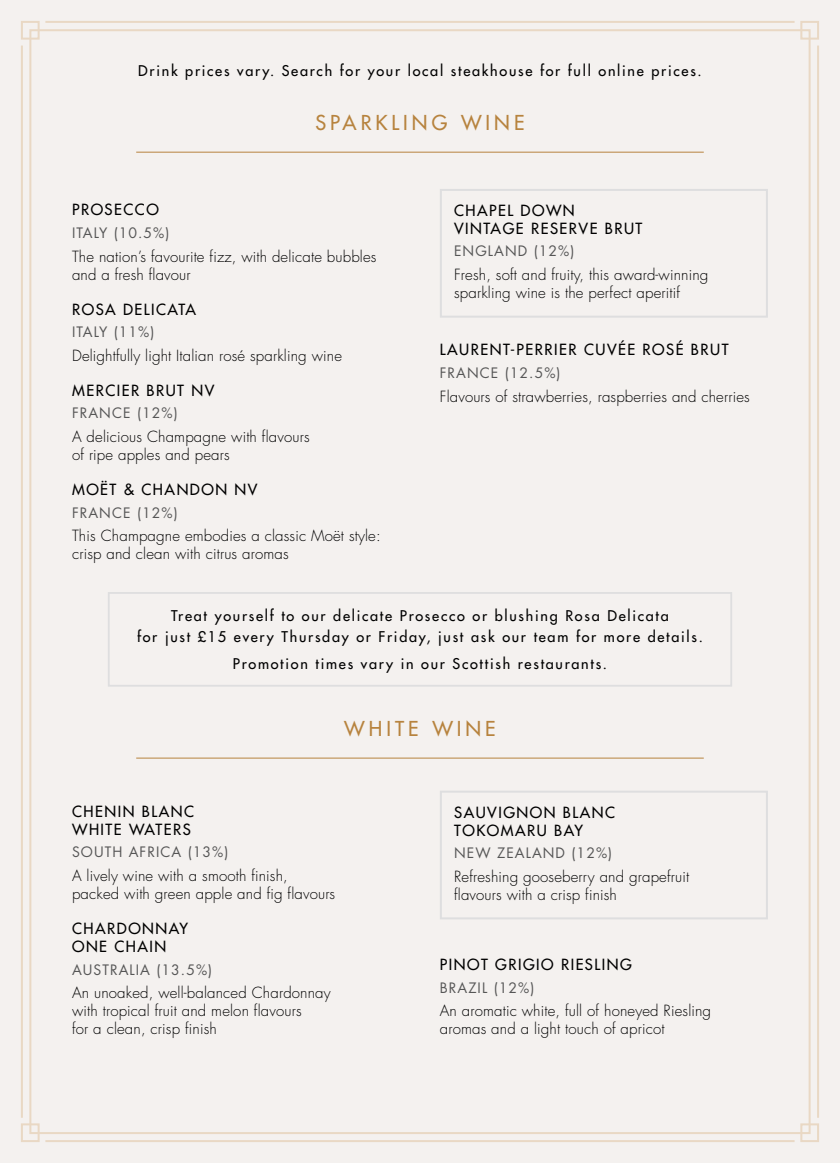
<style>
.page{position:relative;width:840px;height:1163px;background:#fff}
.page>*{position:absolute;margin:0;border:0;box-sizing:border-box;transform-origin:0 0}
.t1{font:500 20px "Futura Std";letter-spacing:.2em;color:#b7833e}
.t2{font:300 15px/18px "Futura Std";letter-spacing:.01em;color:#000}
.t3{font:500 15px/18px "Futura Std";letter-spacing:.1em;color:#000}
.t4{font:500 14.4px/21.2px "Futura Std";letter-spacing:.12em;color:#000;text-align:center}
.t5{font:14px "Futura Std";letter-spacing:.075em;color:#565656}
</style>
<div class="page">
<div style="left:0;top:0;width:839px;height:1162px;background:#f4f1ef"></div>
<hr style="left:136px;top:152px;width:567px;height:1px;background:#b7833e">
<hr style="left:136px;top:757px;width:567px;height:1px;background:#b7833e">
<div style="left:439px;top:790px;width:328px;height:129px;border:2px solid #dededf"></div>
<div style="left:439px;top:189px;width:328px;height:128px;border:2px solid #dededf"></div>
<div style="left:108px;top:592px;width:623px;height:94px;border:2px solid #dededf"></div>
<div style="left:21px;top:21px;width:19px;height:19px;border:2px solid #e9d8c4"></div>
<div style="left:21px;top:1123px;width:19px;height:18px;border:2px solid #e9d8c4"></div>
<div style="left:799px;top:21px;width:19px;height:19px;border:2px solid #e9d8c4"></div>
<div style="left:799px;top:1123px;width:19px;height:18px;border:2px solid #e9d8c4"></div>
<hr style="left:45px;top:21px;width:749px;height:2px;background:#e9d8c4">
<hr style="left:45px;top:1139px;width:749px;height:2px;background:#e9d8c4">
<hr style="left:816px;top:46px;width:2px;height:1071px;background:#e9d8c4">
<hr style="left:21px;top:46px;width:2px;height:1071px;background:#e9d8c4">
<p class="t4" style="left:138px;top:60px;width:564px">Drink prices vary. Search for your local steakhouse for full online prices.</p>
<h1 class="t1" style="left:315px;top:110px;width:210px">SPARKLING WINE</h1>
<p class="t3" style="left:72px;top:201px;width:88px">PROSECCO</p>
<p class="t5" style="left:72px;top:224px;width:99px">ITALY (10.5%)</p>
<p class="t2" style="left:72px;top:247px;width:306px">The nation’s favourite fizz, with delicate bubbles and a fresh flavour</p>
<p class="t3" style="left:72px;top:300px;width:125px">ROSA DELICATA</p>
<p class="t5" style="left:72px;top:323px;width:84px">ITALY (11%)</p>
<p class="t2" style="left:72px;top:347px;width:271px">Delightfully light Italian rosé sparkling wine</p>
<p class="t3" style="left:72px;top:381px;width:144px">MERCIER BRUT NV</p>
<p class="t5" style="left:72px;top:404px;width:107px">FRANCE (12%)</p>
<p class="t2" style="left:72px;top:428px;width:239px">A delicious Champagne with flavours of ripe apples and pears</p>
<p class="t3" style="left:72px;top:480px;width:187px">MOËT &amp; CHANDON NV</p>
<p class="t5" style="left:72px;top:503px;width:107px">FRANCE (12%)</p>
<p class="t2" style="left:72px;top:527px;width:310px">This Champagne embodies a classic Moët style: crisp and clean with citrus aromas</p>
<p class="t3" style="left:454px;top:201px;width:190px">CHAPEL DOWN<br>VINTAGE RESERVE BRUT</p>
<p class="t5" style="left:454px;top:242px;width:122px">ENGLAND (12%)</p>
<p class="t2" style="left:454px;top:266px;width:256px">Fresh, soft and fruity, this award-winning sparkling wine is the perfect aperitif</p>
<p class="t3" style="left:439px;top:341px;width:290px">LAURENT-PERRIER CUVÉE ROSÉ BRUT</p>
<p class="t5" style="left:439px;top:364px;width:122px">FRANCE (12.5%)</p>
<p class="t2" style="left:439px;top:387px;width:311px">Flavours of strawberries, raspberries and cherries</p>
<p class="t4" style="left:137px;top:605px;width:567px">Treat yourself to our delicate Prosecco or blushing Rosa Delicata<br>for just £15 every Thursday or Friday, just ask our team for more details.</p>
<p class="t4" style="left:233px;top:653px;width:375px">Promotion times vary in our Scottish restaurants.</p>
<h1 class="t1" style="left:344px;top:716px;width:153px">WHITE WINE</h1>
<p class="t3" style="left:72px;top:802px;width:123px">CHENIN BLANC<br>WHITE WATERS</p>
<p class="t5" style="left:72px;top:843px;width:158px">SOUTH AFRICA (13%)</p>
<p class="t2" style="left:72px;top:866px;width:264px">A lively wine with a smooth finish, packed with green apple and fig flavours</p>
<p class="t3" style="left:72px;top:919px;width:117px">CHARDONNAY<br>ONE CHAIN</p>
<p class="t5" style="left:72px;top:960px;width:142px">AUSTRALIA (13.5%)</p>
<p class="t2" style="left:72px;top:984px;width:260px">An unoaked, well-balanced Chardonnay with tropical fruit and melon flavours<br>for a clean, crisp finish</p>
<p class="t3" style="left:454px;top:803px;width:162px">SAUVIGNON BLANC<br>TOKOMARU BAY</p>
<p class="t5" style="left:454px;top:844px;width:159px">NEW ZEALAND (12%)</p>
<p class="t2" style="left:454px;top:867px;width:236px">Refreshing gooseberry and grapefruit flavours with a crisp finish</p>
<p class="t3" style="left:439px;top:955px;width:193px">PINOT GRIGIO RIESLING</p>
<p class="t5" style="left:439px;top:978px;width:96px">BRAZIL (12%)</p>
<p class="t2" style="left:439px;top:1002px;width:273px">An aromatic white, full of honeyed Riesling aromas and a light touch of apricot</p>
</div>
